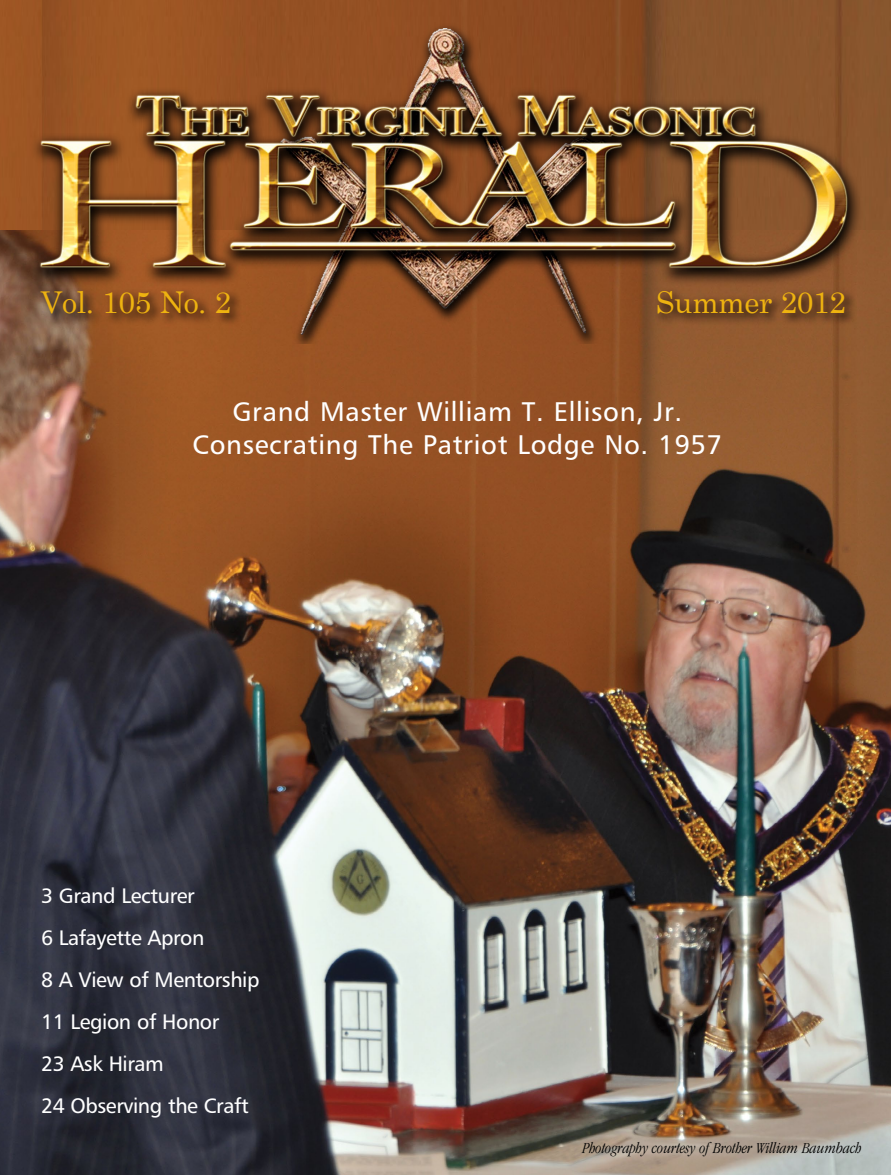
<style>
.page{position:relative;width:891px;height:1175px;background:#fff}
.page>*{position:absolute;margin:0;border:0;box-sizing:border-box;transform-origin:0 0}
.t1{font:30px "Century";letter-spacing:-.015em;color:#eeb310}
.t2{font:27px/33px "Humanist 777 BT Roman B";letter-spacing:.025em;color:#fff;text-align:center}
.t3{font:21px/42px "Humanist 777 BT Roman B";letter-spacing:-.02em;color:#fff}
.t4{font:italic 300 condensed 15.75px "Garamond";color:#000}
</style>
<div class="page">
<div style="left:680px;top:0;width:211px;height:230px;background:#89562d"></div>
<img style="left:0;top:0;width:680px;height:230px">
<img style="left:0;top:230px;width:891px;height:944px">
<img style="left:25px;top:20px;width:842px;height:324px">
<svg style="left:38px;top:288px;width:204px;height:38px;background:#864f28"></svg>
<svg style="left:654px;top:288px;width:203px;height:38px;background:#7c4c28"></svg>
<h1 class="t1" style="left:41px;top:277px;width:192px">Vol. 105 No. 2</h1>
<h1 class="t1" style="left:656px;top:276px;width:192px">Summer 2012</h1>
<p class="t2" style="left:193px;top:395px;width:531px">Grand Master William T. Ellison, Jr.<br>Consecrating The Patriot Lodge No. 1957</p>
<p class="t3" style="left:41px;top:874px;width:220px">3 Grand Lecturer<br>6 Lafayette Apron<br>8 A View of Mentorship<br>11 Legion of Honor<br>23 Ask Hiram<br>24 Observing the Craft</p>
<p class="t4" style="left:583px;top:1139px;width:280px">Photography courtesy of Brother William Baumbach</p>
</div>
